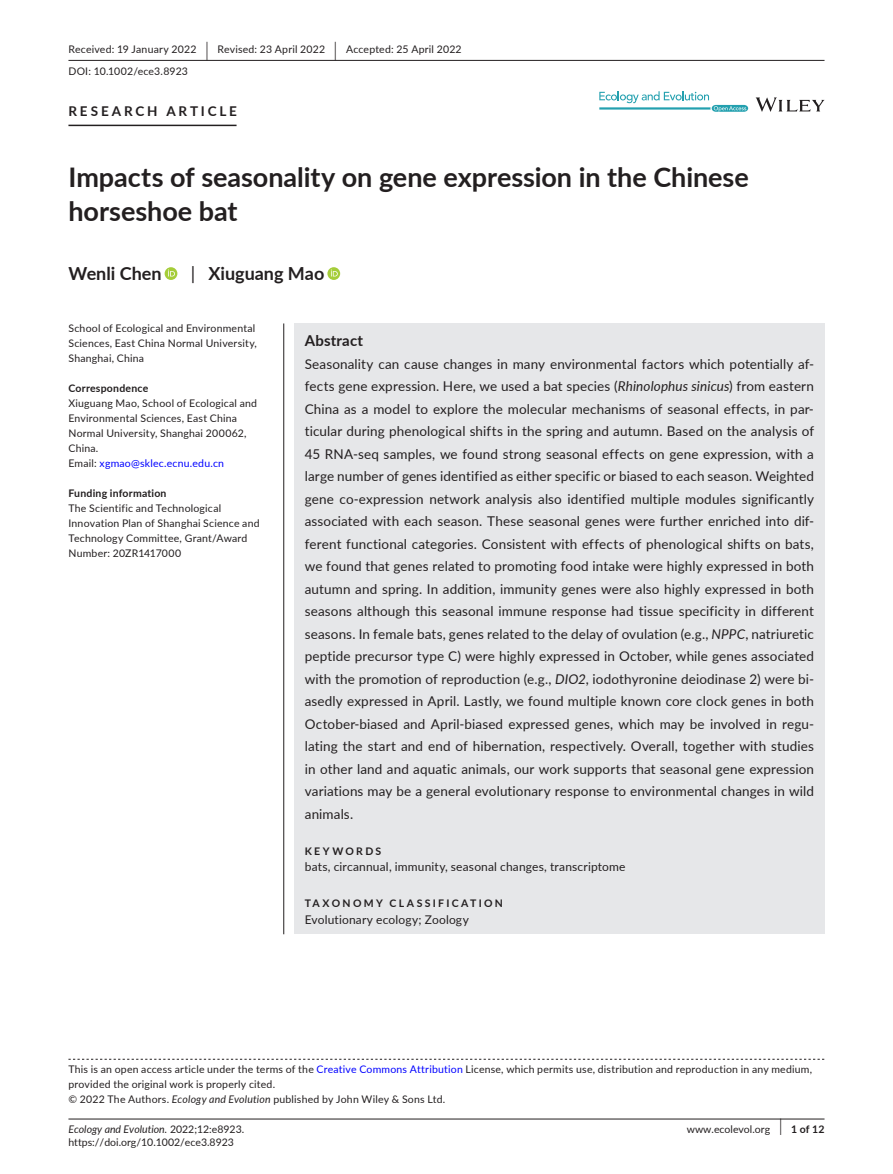
<style>
.page{position:relative;width:893px;height:1174px;background:#fff}
.page>*{position:absolute;margin:0;border:0;box-sizing:border-box;transform-origin:0 0}
.t1{font:700 27px/34.5px "Lato";color:#231f20}
.t2{font:700 18px "Lato";color:#231f20}
.t3{font:700 15px "Lato";letter-spacing:.015em;color:#231f20}
.t4{font:13.5px/22.5px "Lato";letter-spacing:.01em;color:#231f20;text-align:justify}
.t5{font:700 13.5px "Lato";letter-spacing:.21em;color:#231f20}
.t6{font:12px "Lato";letter-spacing:.015em;color:#231f20}
.t7{font:10.5px/15px "Lato";letter-spacing:.02em;color:#231f20}
.t8{font:10.5px "Lato";color:#231f20}
.t9{font:700 10.5px "Lato";letter-spacing:.02em;color:#231f20}
.t10{font:italic 10.5px "Lato";color:#231f20}
.t11{font:700 10.5px "Lato";letter-spacing:.22em;color:#231f20}
.s1{font-size:19.65px}
.s2{font-weight:400}
.s3{color:#00f}
.s4{font-style:italic}
.s5{font-style:normal}
.s6{font-weight:400;font-size:17.4px}
</style>
<div class="page">
<hr style="left:68px;top:1118px;width:756px;height:1px;background:#231f20">
<svg style="left:756px;top:97px;width:68px;height:15px"></svg>
<svg style="left:599px;top:91px;width:149px;height:21px"></svg>
<hr style="left:68px;top:60px;width:756px;height:1px;background:#231f20">
<hr style="left:68px;top:125px;width:169px;height:1px;background:#231f20">
<svg style="left:165px;top:267px;width:12px;height:13px"></svg>
<svg style="left:168px;top:269px;width:7px;height:7px"></svg>
<svg style="left:327px;top:267px;width:13px;height:13px"></svg>
<svg style="left:331px;top:269px;width:7px;height:7px"></svg>
<svg style="left:68px;top:1058px;width:756px;height:1px"></svg>
<div style="left:294px;top:323px;width:530px;height:611px;background:#e6e7e9"></div>
<hr style="left:283px;top:323px;width:1px;height:611px;background:#231f20">
<p class="t7" style="left:68px;top:38px;width:395px;line-height:21.8px">Received: 19 January 2022 <span class="s1">|</span> Revised: 23 April 2022 <span class="s1">|</span> Accepted: 25 April 2022<br>DOI: 10.1002/ece3.8923</p>
<p class="t5" style="left:68px;top:101px;width:170px">RESEARCH ARTICLE</p>
<h1 class="t1" style="left:68px;top:159px;width:682px">Impacts of seasonality on gene expression in the Chinese horseshoe bat</h1>
<h2 class="t2" style="left:68px;top:260px;width:95px">Wenli Chen</h2>
<h2 class="t2" style="left:191px;top:260px;width:135px"><span class="s2">|</span> Xiuguang Mao</h2>
<p class="t7" style="left:68px;top:320px;width:190px">School of Ecological and Environmental<br>Sciences, East China Normal University,<br>Shanghai, China</p>
<p class="t9" style="left:68px;top:380px;width:81px">Correspondence</p>
<p class="t7" style="left:68px;top:395px;width:190px">Xiuguang Mao, School of Ecological and<br>Environmental Sciences, East China<br>Normal University, Shanghai 200062,<br>China.<br>Email: <span class="s3">xgmao@sklec.ecnu.edu.cn</span></p>
<p class="t9" style="left:68px;top:485px;width:100px">Funding information</p>
<p class="t7" style="left:68px;top:500px;width:193px">The Scientific and Technological Innovation Plan of Shanghai Science and Technology Committee, Grant/Award Number: 20ZR1417000</p>
<p class="t3" style="left:305px;top:329px;width:60px">Abstract</p>
<p class="t4" style="left:305px;top:352px;width:511px">Seasonality can cause changes in many environmental factors which potentially af&shy;fects gene expression. Here, we used a bat species (<span class="s4">Rhinolophus sinicus</span>) from eastern China as a model to explore the molecular mechanisms of seasonal effects, in par&shy;ticular during phenological shifts in the spring and autumn. Based on the analysis of 45 RNA-seq samples, we found strong seasonal effects on gene expression, with a large number of genes identified as either specific or biased to each season. Weighted gene co-expression network analysis also identified multiple modules significantly associated with each season. These seasonal genes were further enriched into dif&shy;ferent functional categories. Consistent with effects of phenological shifts on bats, we found that genes related to promoting food intake were highly expressed in both autumn and spring. In addition, immunity genes were also highly expressed in both seasons although this seasonal immune response had tissue specificity in different seasons. In female bats, genes related to the delay of ovulation (e.g., <span class="s4">NPPC</span>, natriuretic peptide precursor type C) were highly expressed in October, while genes associated with the promotion of reproduction (e.g., <span class="s4">DIO2</span>, iodothyronine deiodinase 2) were bi&shy;asedly expressed in April. Lastly, we found multiple known core clock genes in both October-biased and April-biased expressed genes, which may be involved in regu&shy;lating the start and end of hibernation, respectively. Overall, together with studies in other land and aquatic animals, our work supports that seasonal gene expression variations may be a general evolutionary response to environmental changes in wild animals.</p>
<p class="t11" style="left:305px;top:843px;width:78px">KEYWORDS</p>
<p class="t6" style="left:305px;top:858px;width:322px">bats, circannual, immunity, seasonal changes, transcriptome</p>
<p class="t11" style="left:305px;top:895px;width:200px">TAXONOMY CLASSIFICATION</p>
<p class="t6" style="left:305px;top:910px;width:166px">Evolutionary ecology; Zoology</p>
<p class="t7" style="left:68px;top:1061px;width:745px">This is an open access article under the terms of the <span class="s3">Creative Commons Attribution</span> License, which permits use, distribution and reproduction in any medium, provided the original work is properly cited.<br>© 2022 The Authors. <span class="s4">Ecology and Evolution</span> published by John Wiley &amp; Sons Ltd.</p>
<p class="t10" style="left:68px;top:1121px;width:177px">Ecology and Evolution. <span class="s5">2022;12:e8923.</span></p>
<p class="t9" style="left:779px;top:1121px;width:46px"><span class="s6">|</span> 1 of 12</p>
<p class="t8" style="left:68px;top:1135px;width:167px">https://doi.org/10.1002/ece3.8923</p>
<p class="t8" style="left:687px;top:1121px;width:85px">www.ecolevol.org</p>
</div>
